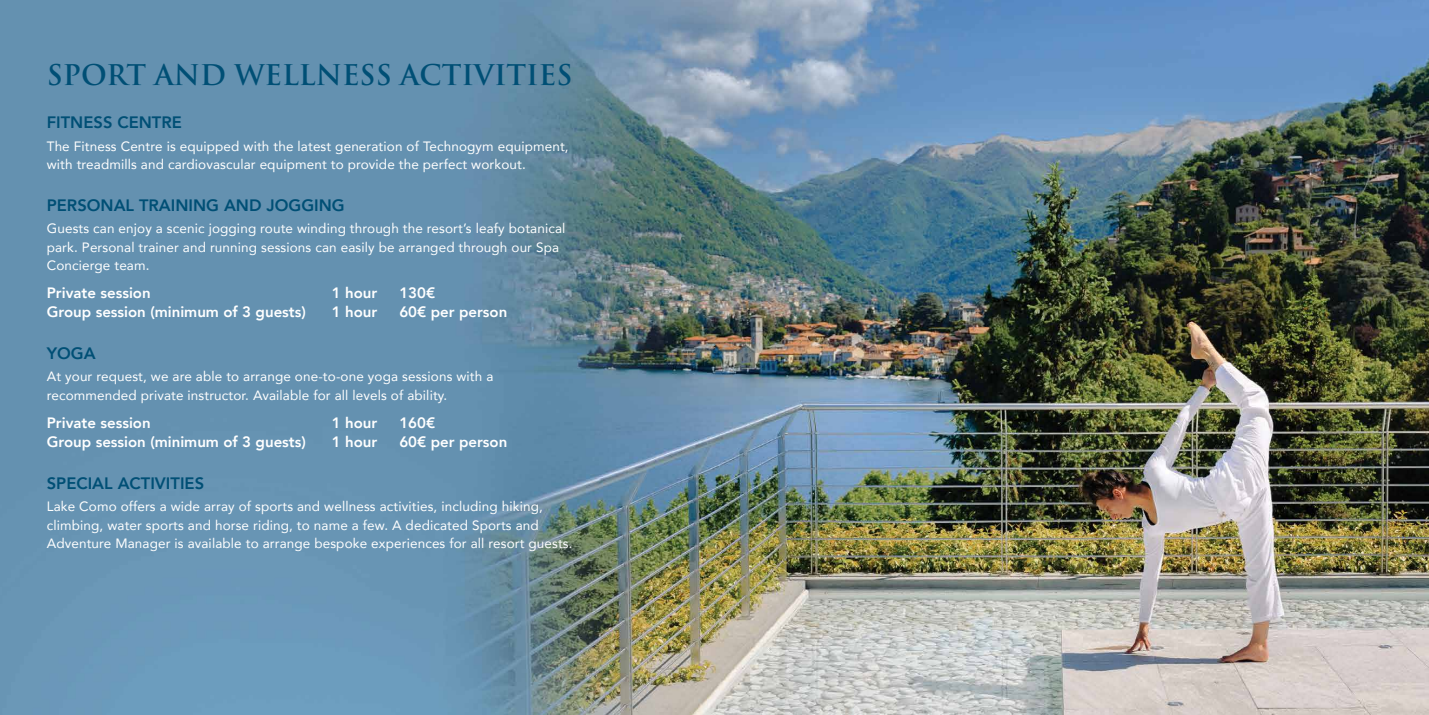
<style>
.page{position:relative;width:1429px;height:715px;background:#fff}
.page>*{position:absolute;margin:0;border:0;box-sizing:border-box;transform-origin:0 0}
.t1{font:700 27.75px "Trajan Pro";color:#004f75}
.t2{font:800 16.5px "Avenir";color:#004f75}
.t3{font:800 15px "Avenir";color:#fff}
.t4{font:13.5px/18.3px "Avenir";letter-spacing:.01em;color:#fff}
</style>
<div class="page">
<img style="left:0;top:0;width:1429px;height:714px">
<h1 class="t1" style="left:47px;top:57px;width:527px">SPORT AND WELLNESS ACTIVITIES</h1>
<p class="t2" style="left:47px;top:110px;width:137px">FITNESS CENTRE</p>
<p class="t4" style="left:47px;top:136px;width:523px">The Fitness Centre is equipped with the latest generation of Technogym equipment, with treadmills and cardiovascular equipment to provide the perfect workout.</p>
<p class="t2" style="left:47px;top:192px;width:299px">PERSONAL TRAINING AND JOGGING</p>
<p class="t4" style="left:47px;top:219px;width:520px">Guests can enjoy a scenic jogging route winding through the resort’s leafy botanical park. Personal trainer and running sessions can easily be arranged through our Spa<br>Concierge team.</p>
<p class="t3" style="left:47px;top:281px;width:105px">Private session</p>
<p class="t3" style="left:332px;top:281px;width:47px">1 hour</p>
<p class="t3" style="left:399px;top:281px;width:37px">130€</p>
<p class="t3" style="left:47px;top:300px;width:261px">Group session (minimum of 3 guests)</p>
<p class="t3" style="left:332px;top:300px;width:47px">1 hour</p>
<p class="t3" style="left:399px;top:300px;width:109px">60€ per person</p>
<p class="t2" style="left:47px;top:340px;width:50px">YOGA</p>
<p class="t4" style="left:47px;top:367px;width:448px">At your request, we are able to arrange one-to-one yoga sessions with a recommended private instructor. Available for all levels of ability.</p>
<p class="t3" style="left:47px;top:410px;width:105px">Private session</p>
<p class="t3" style="left:332px;top:410px;width:47px">1 hour</p>
<p class="t3" style="left:399px;top:410px;width:37px">160€</p>
<p class="t3" style="left:47px;top:430px;width:261px">Group session (minimum of 3 guests)</p>
<p class="t3" style="left:332px;top:430px;width:47px">1 hour</p>
<p class="t3" style="left:399px;top:430px;width:109px">60€ per person</p>
<p class="t2" style="left:47px;top:470px;width:159px">SPECIAL ACTIVITIES</p>
<p class="t4" style="left:47px;top:497px;width:527px">Lake Como offers a wide array of sports and wellness activities, including hiking, climbing, water sports and horse riding, to name a few. A dedicated Sports and<br>Adventure Manager is available to arrange bespoke experiences for all resort guests.</p>
</div>
